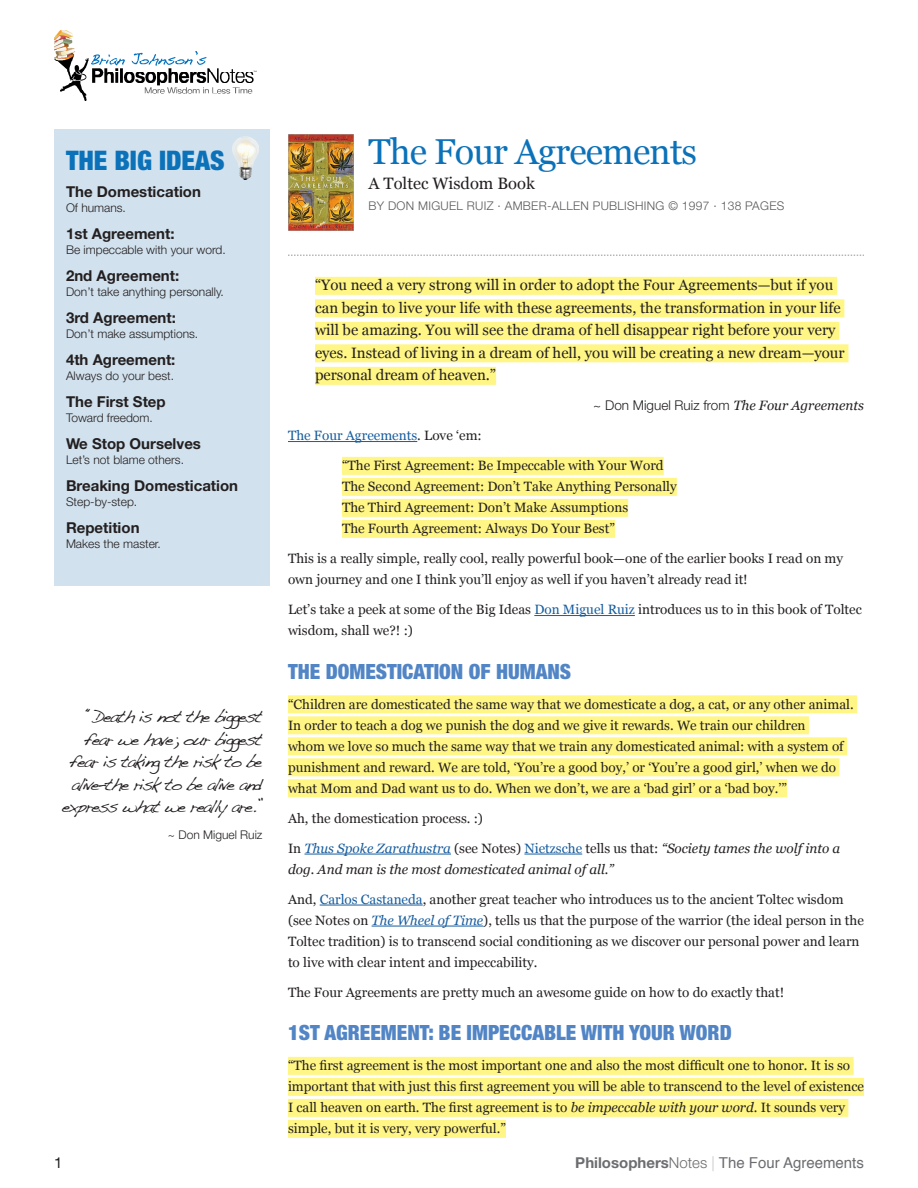
<style>
.page{position:relative;width:918px;height:1188px;background:#fff}
.page>*{position:absolute;margin:0;border:0;box-sizing:border-box;transform-origin:0 0}
.H1-Book_Title{font:36px "Georgia";letter-spacing:-.025em;color:#0b72ba}
.t1{font:900 condensed 27px "Helvetica Neue";color:#0b72ba}
.t2{font:900 condensed 21px "Helvetica Neue";color:#5285c5}
.H2-Byline{font:16.5px "Georgia";color:#231f20}
.QUOTE{font:15px/22.5px "Georgia";color:#231f20}
.t3{font:700 15px "Helvetica Neue";color:#231f20}
.QUOTES{font:15px/22.5px "Dakota";letter-spacing:-.11em;color:#231f20;text-align:right}
.t4{font:15px "Helvetica";color:#6c6d70}
.t5{font:15px "Helvetica Neue";color:#231f20}
.t6{font:13.5px/21px "Georgia";color:#231f20}
.t7{font:italic 13.5px/21px "Georgia";color:#231f20}
.QUOTE_CITE{font:300 13.5px "Helvetica Neue";color:#231f20}
.t8{font:13.5px "Georgia";color:#175d9e}
.QUOTE_CITE-2{font:300 12px "Helvetica Neue";color:#231f20}
.H3-Meta{font:300 12px "Helvetica Neue";letter-spacing:.025em;color:#57585a}
.s1{font-family:"Georgia";font-weight:400;font-style:italic}
.s2{color:#231f20}
.s3{color:#175d9e}
.s4{font-style:normal}
.s5{font-style:normal;color:#175d9e}
.s6{font-style:italic;color:#175d9e}
.s7{font-style:italic}
.s8{font-family:"Helvetica Neue";font-weight:700}
.s9{font-family:"Helvetica Neue";font-weight:300}
.s10{font-family:"Helvetica Neue";font-weight:200}
</style>
<div class="page">
<svg style="left:288px;top:255px;width:576px;height:1px"></svg>
<img style="left:54px;top:30px;width:203px;height:71px">
<div style="left:315px;top:277px;width:522px;height:18px;background:#fff685"></div>
<div style="left:315px;top:299px;width:529px;height:18px;background:#fff685"></div>
<div style="left:315px;top:322px;width:524px;height:18px;background:#fff685"></div>
<div style="left:315px;top:344px;width:533px;height:18px;background:#fff685"></div>
<div style="left:315px;top:367px;width:181px;height:18px;background:#fff685"></div>
<hr style="left:288px;top:441px;width:129px;height:1px;background:#175d9e">
<div style="left:342px;top:457px;width:322px;height:18px;background:#fff685"></div>
<div style="left:342px;top:478px;width:335px;height:18px;background:#fff685"></div>
<div style="left:342px;top:499px;width:286px;height:18px;background:#fff685"></div>
<div style="left:342px;top:520px;width:273px;height:18px;background:#fff685"></div>
<hr style="left:534px;top:615px;width:101px;height:1px;background:#175d9e">
<div style="left:288px;top:695px;width:569px;height:18px;background:#fff685"></div>
<div style="left:288px;top:716px;width:521px;height:18px;background:#fff685"></div>
<div style="left:288px;top:737px;width:559px;height:18px;background:#fff685"></div>
<div style="left:288px;top:758px;width:552px;height:18px;background:#fff685"></div>
<div style="left:288px;top:779px;width:499px;height:18px;background:#fff685"></div>
<hr style="left:304px;top:854px;width:147px;height:1px;background:#175d9e">
<hr style="left:524px;top:854px;width:58px;height:1px;background:#175d9e">
<hr style="left:320px;top:905px;width:103px;height:1px;background:#175d9e">
<hr style="left:372px;top:926px;width:111px;height:1px;background:#175d9e">
<div style="left:288px;top:1057px;width:566px;height:18px;background:#fff685"></div>
<div style="left:288px;top:1078px;width:576px;height:18px;background:#fff685"></div>
<div style="left:288px;top:1099px;width:560px;height:18px;background:#fff685"></div>
<div style="left:288px;top:1120px;width:218px;height:18px;background:#fff685"></div>
<img style="left:288px;top:135px;width:66px;height:95px">
<div style="left:54px;top:129px;width:216px;height:457px;background:#d1e1ed"></div>
<img style="left:233px;top:137px;width:25px;height:42px">
<h1 class="t1" style="left:66px;top:138px;width:160px">THE BIG IDEAS</h1>
<h2 class="t3" style="left:66px;top:180px;width:136px">The Domestication</h2>
<p class="QUOTE_CITE-2" style="left:66px;top:198px;width:61px">Of humans.</p>
<h2 class="t3" style="left:66px;top:222px;width:110px">1st Agreement:</h2>
<p class="QUOTE_CITE-2" style="left:66px;top:240px;width:161px">Be impeccable with your word.</p>
<h2 class="t3" style="left:66px;top:264px;width:115px">2nd Agreement:</h2>
<p class="QUOTE_CITE-2" style="left:66px;top:282px;width:159px">Don’t take anything personally.</p>
<h2 class="t3" style="left:66px;top:306px;width:112px">3rd Agreement:</h2>
<p class="QUOTE_CITE-2" style="left:66px;top:324px;width:134px">Don’t make assumptions.</p>
<h2 class="t3" style="left:66px;top:348px;width:111px">4th Agreement:</h2>
<p class="QUOTE_CITE-2" style="left:66px;top:366px;width:110px">Always do your best.</p>
<h2 class="t3" style="left:66px;top:390px;width:101px">The First Step</h2>
<p class="QUOTE_CITE-2" style="left:66px;top:408px;width:88px">Toward freedom.</p>
<h2 class="t3" style="left:66px;top:432px;width:136px">We Stop Ourselves</h2>
<p class="QUOTE_CITE-2" style="left:66px;top:450px;width:120px">Let’s not blame others.</p>
<h2 class="t3" style="left:66px;top:474px;width:174px">Breaking Domestication</h2>
<p class="QUOTE_CITE-2" style="left:66px;top:492px;width:73px">Step-by-step.</p>
<h2 class="t3" style="left:66px;top:516px;width:75px">Repetition</h2>
<p class="QUOTE_CITE-2" style="left:66px;top:534px;width:96px">Makes the master.</p>
<p class="QUOTES" style="left:62px;top:707px;width:202px">“Death is not the biggest fear we have; our biggest fear is taking the risk to be alive—the risk to be alive and express what we really are.”</p>
<p class="QUOTE_CITE-2" style="left:168px;top:825px;width:96px">~ Don Miguel Ruiz</p>
<p class="H1-Book_Title" style="left:369px;top:130px;width:330px">The Four Agreements</p>
<p class="H2-Byline" style="left:369px;top:174px;width:168px">A Toltec Wisdom Book</p>
<p class="H3-Meta" style="left:369px;top:196px;width:417px">BY DON MIGUEL RUIZ · AMBER-ALLEN PUBLISHING © 1997 · 138 PAGES</p>
<p class="QUOTE" style="left:315px;top:274px;width:531px">“You need a very strong will in order to adopt the Four Agreements—but if you can begin to live your life with these agreements, the transformation in your life will be amazing. You will see the drama of hell disappear right before your very eyes. Instead of living in a dream of hell, you will be creating a new dream—your personal dream of heaven.”</p>
<p class="QUOTE_CITE" style="left:593px;top:395px;width:272px">~ Don Miguel Ruiz from <span class="s1">The Four Agreements</span></p>
<p class="t8" style="left:288px;top:428px;width:195px">The Four Agreements<span class="s2">. Love ‘em:</span></p>
<p class="t6" style="left:342px;top:455px;width:336px">“The First Agreement: Be Impeccable with Your Word The Second Agreement: Don’t Take Anything Personally The Third Agreement: Don’t Make Assumptions<br>The Fourth Agreement: Always Do Your Best”</p>
<p class="t6" style="left:288px;top:548px;width:557px">This is a really simple, really cool, really powerful book—one of the earlier books I read on my own journey and one I think you’ll enjoy as well if you haven’t already read it!</p>
<p class="t6" style="left:288px;top:599px;width:575px">Let’s take a peek at some of the Big Ideas <span class="s3">Don Miguel Ruiz</span> introduces us to in this book of Toltec wisdom, shall we?! :)</p>
<h1 class="t2" style="left:288px;top:654px;width:285px">THE DOMESTICATION OF HUMANS</h1>
<p class="t6" style="left:288px;top:694px;width:567px">“Children are domesticated the same way that we domesticate a dog, a cat, or any other animal.<br>In order to teach a dog we punish the dog and we give it rewards. We train our children<br>whom we love so much the same way that we train any domesticated animal: with a system of punishment and reward. We are told, ‘You’re a good boy,’ or ‘You’re a good girl,’ when we do what Mom and Dad want us to do. When we don’t, we are a ‘bad girl’ or a ‘bad boy.’”</p>
<p class="t6" style="left:288px;top:808px;width:197px">Ah, the domestication process. :)</p>
<p class="t7" style="left:288px;top:838px;width:554px"><span class="s4">In</span> <span class="s3">Thus Spoke Zarathustra</span> <span class="s4">(see Notes)</span> <span class="s5">Nietzsche</span> <span class="s4">tells us that:</span> “Society tames the wolf into a dog. And man is the most domesticated animal of all.”</p>
<p class="t6" style="left:288px;top:889px;width:577px">And, <span class="s3">Carlos Castaneda</span>, another great teacher who introduces us to the ancient Toltec wisdom (see Notes on <span class="s6">The Wheel of Time</span>), tells us that the purpose of the warrior (the ideal person in the Toltec tradition) is to transcend social conditioning as we discover our personal power and learn to live with clear intent and impeccability.</p>
<p class="t6" style="left:288px;top:982px;width:498px">The Four Agreements are pretty much an awesome guide on how to do exactly that!</p>
<h1 class="t2" style="left:288px;top:1016px;width:445px">1ST AGREEMENT: BE IMPECCABLE WITH YOUR WORD</h1>
<p class="t6" style="left:288px;top:1055px;width:577px">“The first agreement is the most important one and also the most difficult one to honor. It is so important that with just this first agreement you will be able to transcend to the level of existence I call heaven on earth. The first agreement is to <span class="s7">be impeccable with your word</span>. It sounds very simple, but it is very, very powerful.”</p>
<h2 class="t5" style="left:54px;top:1152px;width:10px">1</h2>
<h2 class="t4" style="left:575px;top:1151px;width:290px"><span class="s8">Philosophers</span><span class="s9">Notes</span> <span class="s10">|</span> The Four Agreements</h2>
</div>
